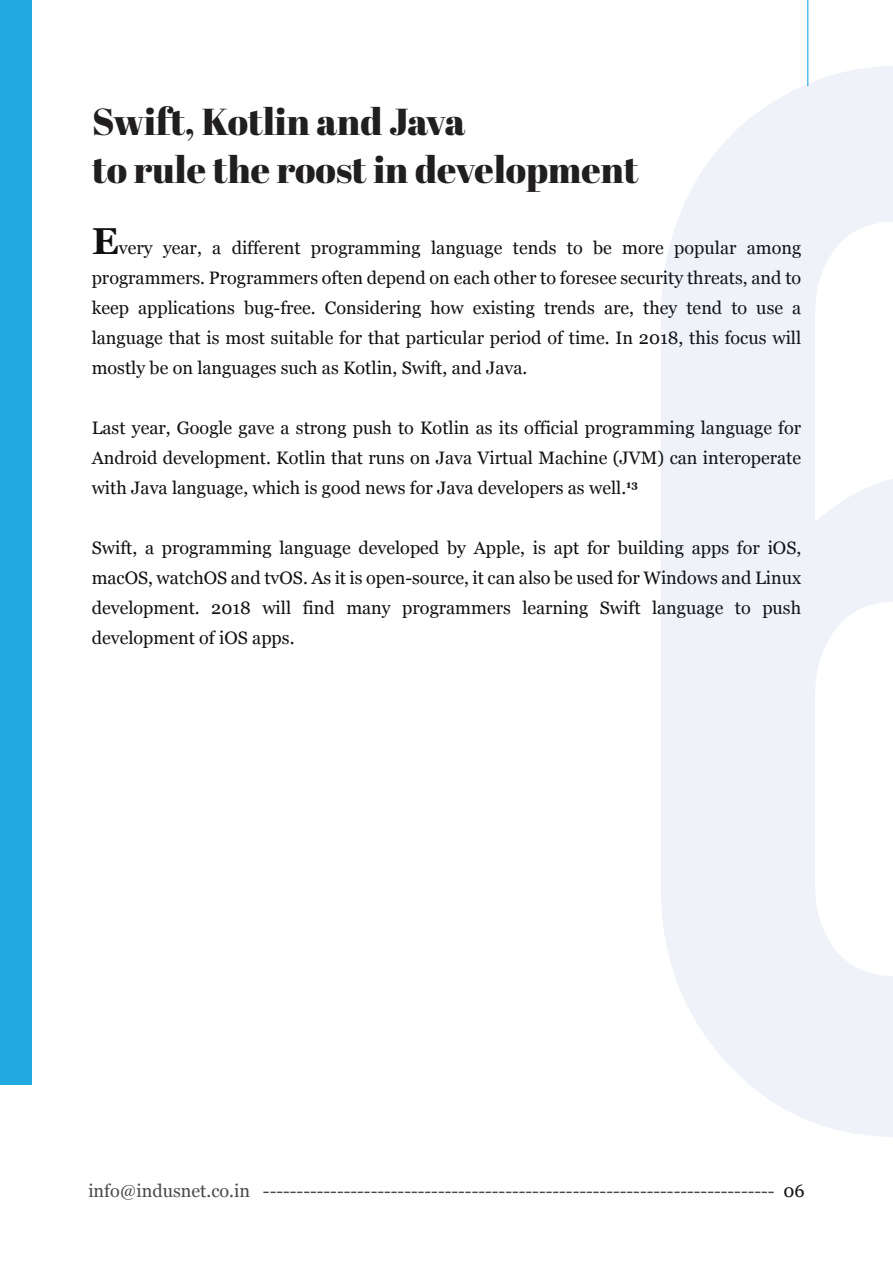
<style>
.page{position:relative;width:893px;height:1263px;background:#fff}
.page>*{position:absolute;margin:0;border:0;box-sizing:border-box;transform-origin:0 0}
.t1{font:37.5px/48px "Abril Fatface";color:#211e1f}
.t2{font:18px/30px "Georgia";color:#111011;text-align:justify}
.t3{font:18px "Georgia";color:#494949}
.s1{font-weight:700;font-size:37.5px}
.s2{color:#111011}
</style>
<div class="page">
<hr style="left:807px;top:0;width:1px;height:86px;background:#23a9e1">
<div style="left:0;top:0;width:32px;height:1084px;background:#23a9e1"></div>
<svg style="left:661px;top:66px;width:232px;height:1071px;fill:#eff3f9"></svg>
<h1 class="t1" style="left:92px;top:97px;width:548px">Swift, Kotlin and Java<br>to rule the roost in development</h1>
<p class="t2" style="left:92px;top:233px;width:711px"><span class="s1">E</span>very year, a different programming language tends to be more popular among programmers. Programmers often depend on each other to foresee security threats, and to keep applications bug-free. Considering how existing trends are, they tend to use a language that is most suitable for that particular period of time. In 2018, this focus will mostly be on languages such as Kotlin, Swift, and Java.</p>
<p class="t2" style="left:92px;top:413px;width:711px">Last year, Google gave a strong push to Kotlin as its official programming language for Android development. Kotlin that runs on Java Virtual Machine (JVM) can interoperate with Java language, which is good news for Java developers as well.<sup>13</sup></p>
<p class="t2" style="left:92px;top:533px;width:711px">Swift, a programming language developed by Apple, is apt for building apps for iOS, macOS, watchOS and tvOS. As it is open-source, it can also be used for Windows and Linux development. 2018 will find many programmers learning Swift language to push development of iOS apps.</p>
<p class="t3" style="left:88px;top:1180px;width:718px">info@indusnet.co.in ---------------------------------------------------------------------------- <span class="s2">06</span></p>
</div>
